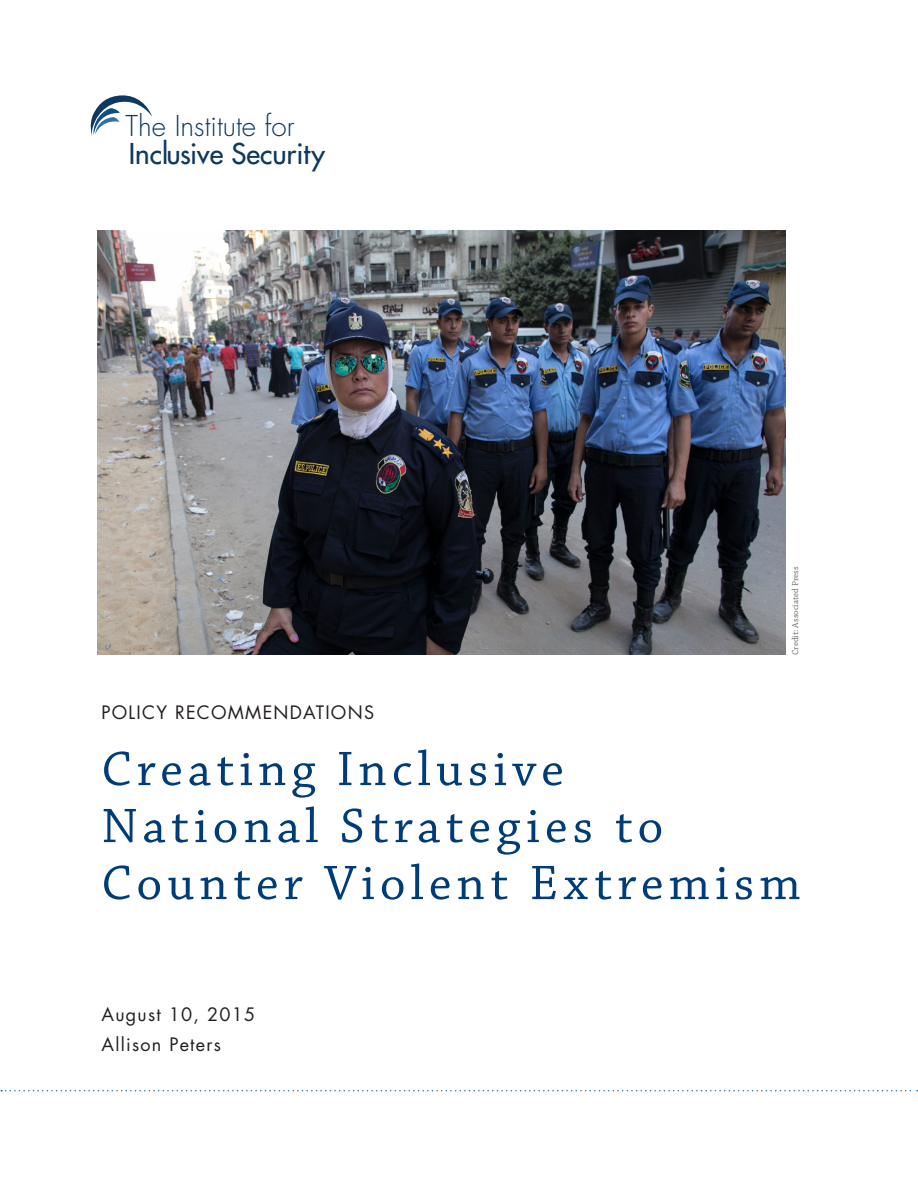
<style>
.page{position:relative;width:918px;height:1188px;background:#fff}
.page>*{position:absolute;margin:0;border:0;box-sizing:border-box;transform-origin:0 0}
.t1{font:51px/57px "Chaparral Pro";letter-spacing:.1em;color:#003d78}
.t2{font:500 27.9px/27.9px "Futura Std";color:#0f3860}
.h1a_no_rule{font:18px "Futura";letter-spacing:.07em;color:#231f20}
.Paragraph_numbered{font:9px "Chaparral Pro";color:#6c6d70}
.s1{font-weight:300}
</style>
<div class="page">
<svg style="left:91px;top:95px;width:61px;height:41px"></svg>
<svg style="left:1px;top:1090px;width:917px;height:1px"></svg>
<img style="left:98px;top:230px;width:688px;height:425px">
<p class="t2" style="left:126px;top:112px;width:201px"><span class="s1">The Institute for<br></span>Inclusive Security</p>
<p class="h1a_no_rule" style="left:102px;top:700px;width:274px">POLICY RECOMMENDATIONS</p>
<p class="Paragraph_numbered" style="left:790px;top:655px;width:90px;rotate:-90deg">Credit: Associated Press</p>
<p class="t1" style="left:102px;top:742px;width:701px">Creating Inclusive<br>National Strategies to<br>Counter Violent Extremism</p>
<p class="h1a_no_rule" style="left:102px;top:1002px;width:155px">August 10, 2015</p>
<p class="h1a_no_rule" style="left:102px;top:1032px;width:121px">Allison Peters</p>
</div>
